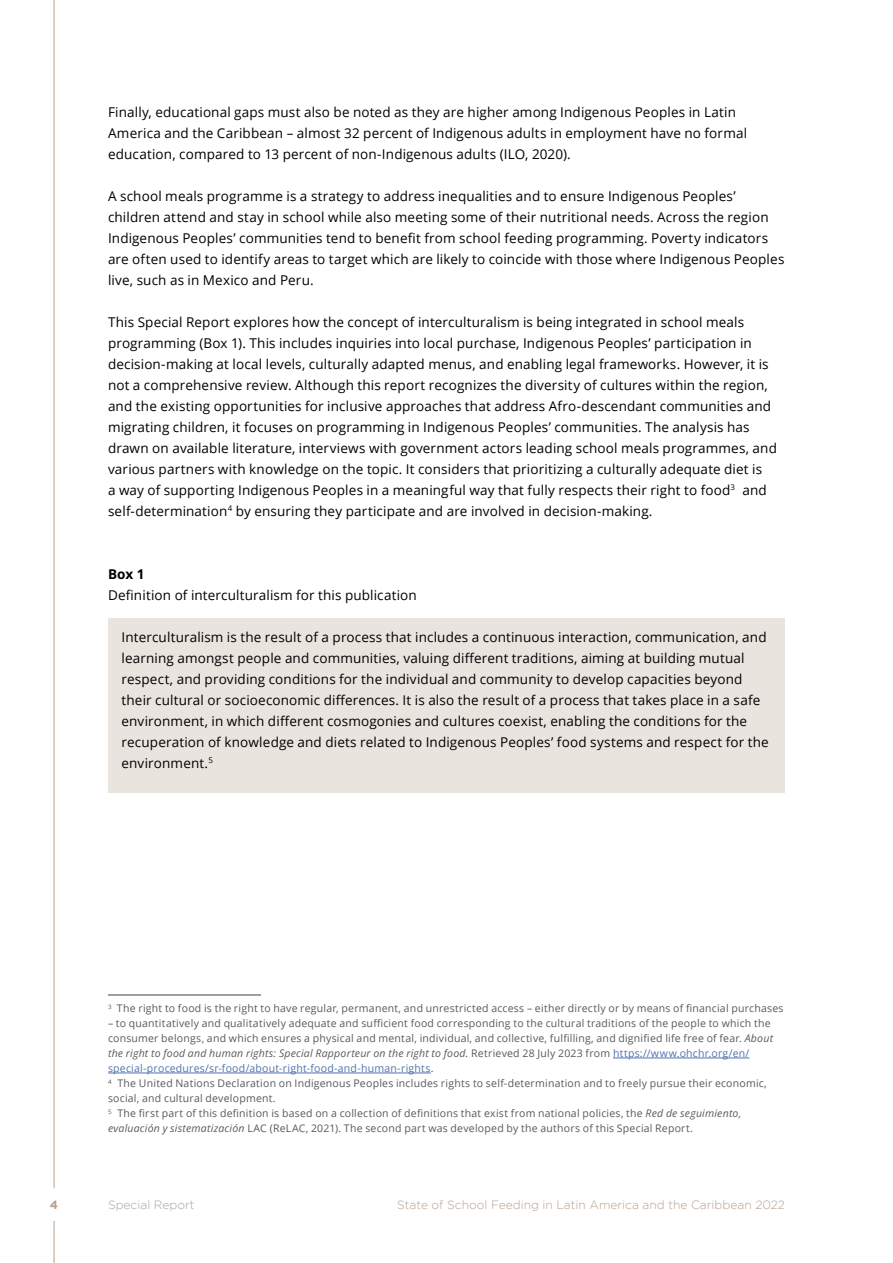
<style>
.page{position:relative;width:893px;height:1263px;background:#fff}
.page>*{position:absolute;margin:0;border:0;box-sizing:border-box;transform-origin:0 0}
.Body_text{font:13.5px/21px "Open Sans";letter-spacing:.01em;color:#000}
.Map_and_boxes{font:13.5px "Open Sans";letter-spacing:.01em;color:#000}
.Map_and_boxes-2{font:700 13.5px "Open Sans";color:#000}
.t1{font:300 12px "Gotham";color:#b79f8d}
.t2{font:300 12px "Gotham";color:#9fa4a6}
.t3{font:700 12px "Gotham";color:#b79f8d}
.Body_text-2{font:10.5px/15px "Open Sans";letter-spacing:.02em;color:#58595b}
.s1{font-style:italic}
.s2{color:#4f73ad}
</style>
<div class="page">
<div style="left:108px;top:618px;width:677px;height:175px;background:#eae4df"></div>
<hr style="left:613px;top:1058px;width:136px;height:1px;background:#4f73ad">
<hr style="left:108px;top:1073px;width:323px;height:1px;background:#4f73ad">
<hr style="left:108px;top:995px;width:153px;height:1px;background:#414042">
<hr style="left:54px;top:0;width:1px;height:1188px;background:#b79f8d">
<hr style="left:54px;top:1221px;width:1px;height:42px;background:#b79f8d">
<p class="Body_text" style="left:108px;top:101px;width:641px">Finally, educational gaps must also be noted as they are higher among Indigenous Peoples in Latin<br>America and the Caribbean – almost 32 percent of Indigenous adults in employment have no formal education, compared to 13 percent of non-Indigenous adults (ILO, 2020).</p>
<p class="Body_text" style="left:108px;top:185px;width:678px">A school meals programme is a strategy to address inequalities and to ensure Indigenous Peoples’ children attend and stay in school while also meeting some of their nutritional needs. Across the region Indigenous Peoples’ communities tend to benefit from school feeding programming. Poverty indicators are often used to identify areas to target which are likely to coincide with those where Indigenous Peoples live, such as in Mexico and Peru.</p>
<p class="Body_text" style="left:108px;top:311px;width:670px">This Special Report explores how the concept of interculturalism is being integrated in school meals programming (Box 1). This includes inquiries into local purchase, Indigenous Peoples’ participation in decision-making at local levels, culturally adapted menus, and enabling legal frameworks. However, it is not a comprehensive review. Although this report recognizes the diversity of cultures within the region, and the existing opportunities for inclusive approaches that address Afro-descendant communities and migrating children, it focuses on programming in Indigenous Peoples’ communities. The analysis has drawn on available literature, interviews with government actors leading school meals programmes, and various partners with knowledge on the topic. It considers that prioritizing a culturally adequate diet is<br>a way of supporting Indigenous Peoples in a meaningful way that fully respects their right to food<sup>3</sup> and self-determination<sup>4</sup> by ensuring they participate and are involved in decision-making.</p>
<p class="Map_and_boxes-2" style="left:108px;top:564px;width:38px">Box 1</p>
<p class="Map_and_boxes" style="left:108px;top:585px;width:310px">Definition of interculturalism for this publication</p>
<p class="Body_text" style="left:122px;top:626px;width:649px">Interculturalism is the result of a process that includes a continuous interaction, communication, and learning amongst people and communities, valuing different traditions, aiming at building mutual respect, and providing conditions for the individual and community to develop capacities beyond their cultural or socioeconomic differences. It is also the result of a process that takes place in a safe environment, in which different cosmogonies and cultures coexist, enabling the conditions for the recuperation of knowledge and diets related to Indigenous Peoples’ food systems and respect for the environment.<sup>5</sup></p>
<p class="Body_text-2" style="left:108px;top:1000px;width:677px"><sup>3</sup> The right to food is the right to have regular, permanent, and unrestricted access – either directly or by means of financial purchases</p>
<p class="Body_text-2" style="left:108px;top:1015px;width:667px">– to quantitatively and qualitatively adequate and sufficient food corresponding to the cultural traditions of the people to which the consumer belongs, and which ensures a physical and mental, individual, and collective, fulfilling, and dignified life free of fear. <span class="s1">About the right to food and human rights: Special Rapporteur on the right to food.</span> Retrieved 28 July 2023 from <span class="s2">https://www.ohchr.org/en/ special-procedures/sr-food/about-right-food-and-human-rights</span>.</p>
<p class="Body_text-2" style="left:108px;top:1075px;width:660px"><sup>4</sup> The United Nations Declaration on Indigenous Peoples includes rights to self-determination and to freely pursue their economic, social, and cultural development.</p>
<p class="Body_text-2" style="left:108px;top:1105px;width:635px"><sup>5</sup> The first part of this definition is based on a collection of definitions that exist from national policies, the <span class="s1">Red de seguimiento, evaluación y sistematización</span> LAC (ReLAC, 2021). The second part was developed by the authors of this Special Report.</p>
<p class="t3" style="left:50px;top:1198px;width:10px">4</p>
<p class="t2" style="left:108px;top:1198px;width:88px">Special Report</p>
<p class="t1" style="left:397px;top:1198px;width:389px">State of School Feeding in Latin America and the Caribbean 2022</p>
</div>
